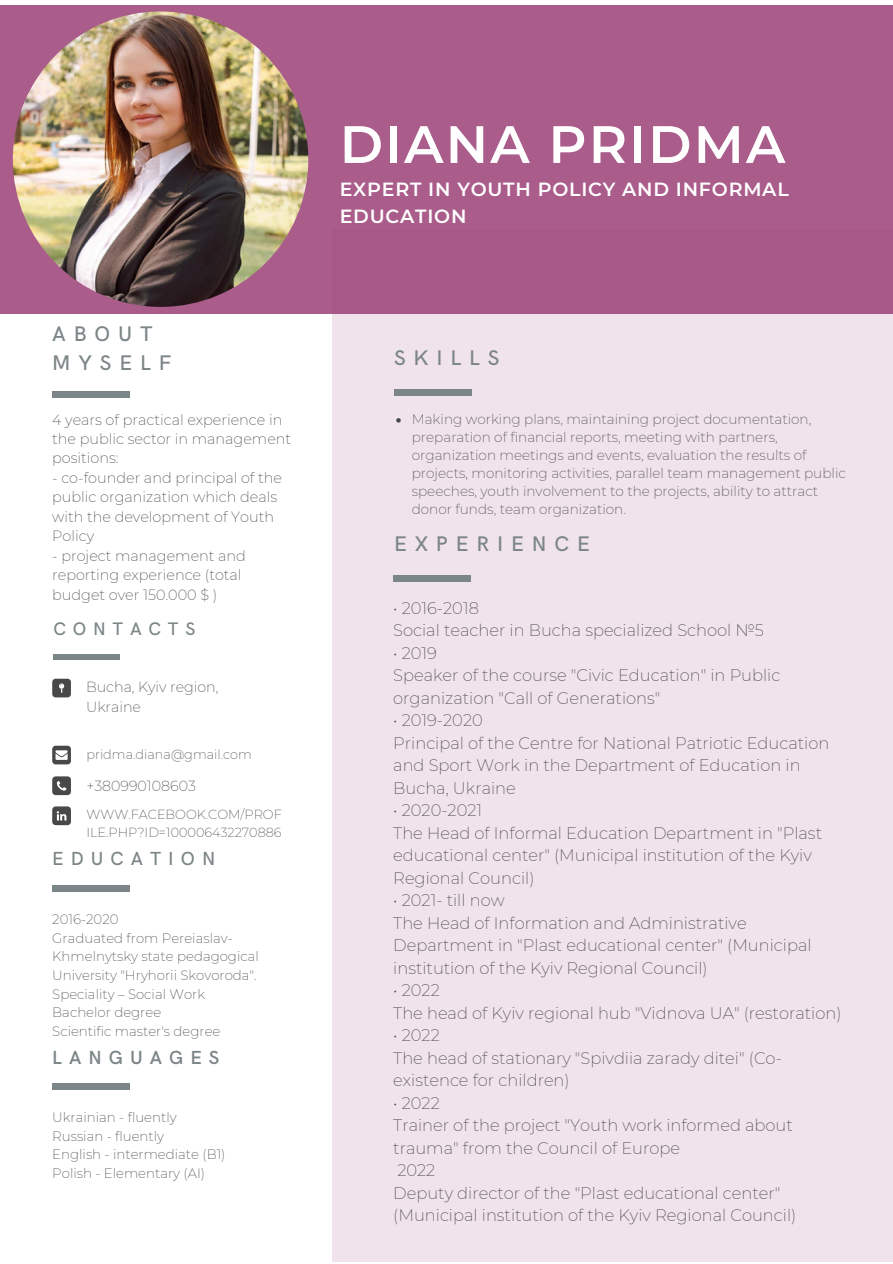
<style>
.page{position:relative;width:893px;height:1264px;background:#fff}
.page>*{position:absolute;margin:0;border:0;box-sizing:border-box;transform-origin:0 0}
.t1{font:600 52.5px "Montserrat";letter-spacing:.04em;color:#fff}
.t2{font:500 21.15px/29.5px "HK Grotesk";letter-spacing:.37em;color:#7c8587}
.t3{font:600 19.05px/26.5px "Montserrat";letter-spacing:.04em;color:#fff}
.t4{font:500 19.05px "HK Grotesk";letter-spacing:.37em;color:#7c8587}
.t5{font:600 19.05px "HK Grotesk";letter-spacing:.37em;color:#7c8587}
.t6{font:500 18.15px "HK Grotesk";letter-spacing:.37em;color:#7c8587}
.t7{font:200 16.35px/22.5px "Montserrat";color:#484848}
.t8{font:200 14.4px/19.5px "Montserrat";color:#484848}
.t9{font:200 14.25px/19.6px "Montserrat";color:#484848}
.t10{font:200 13.65px/18px "Montserrat";color:#484848}
.t11{font:200 13.35px/18.6px "Montserrat";color:#484848}
.t12{font:200 12.9px/17.4px "Montserrat";color:#484848}
</style>
<div class="page">
<div style="left:332px;top:230px;width:560px;height:1032px;background:#f0e3eb"></div>
<div style="left:0;top:5px;width:892px;height:308px;background:#aa5c8b"></div>
<img style="left:13px;top:11px;width:295px;height:296px;border-radius:50%">
<div style="left:52px;top:391px;width:78px;height:7px;background:#7c8587"></div>
<div style="left:52px;top:885px;width:78px;height:6px;background:#7c8587"></div>
<div style="left:53px;top:654px;width:67px;height:6px;background:#7c8587"></div>
<svg style="left:52px;top:678px;width:19px;height:19px"></svg>
<svg style="left:52px;top:745px;width:19px;height:19px"></svg>
<svg style="left:52px;top:776px;width:19px;height:19px"></svg>
<svg style="left:52px;top:806px;width:19px;height:19px"></svg>
<svg style="left:396px;top:418px;width:5px;height:4px"></svg>
<div style="left:394px;top:389px;width:77px;height:7px;background:#7c8587"></div>
<div style="left:393px;top:575px;width:78px;height:7px;background:#7c8587"></div>
<div style="left:52px;top:1083px;width:78px;height:6px;background:#7c8587"></div>
<p class="t2" style="left:52px;top:319px;width:120px">ABOUT<br>MYSELF</p>
<p class="t8" style="left:52px;top:409px;width:240px">4 years of practical experience in the public sector in management positions:</p>
<p class="t8" style="left:52px;top:468px;width:231px">- co-founder and principal of the public organization which deals with the development of Youth<br>Policy</p>
<p class="t8" style="left:52px;top:545px;width:195px">- project management and reporting experience (total budget over 150.000 $ )</p>
<p class="t6" style="left:53px;top:618px;width:143px">CONTACTS</p>
<p class="t9" style="left:86px;top:677px;width:134px">Bucha, Kyiv region,<br>Ukraine</p>
<p class="t12" style="left:86px;top:745px;width:167px">pridma.diana@gmail.com</p>
<p class="t9" style="left:86px;top:776px;width:111px">+380990108603</p>
<p class="t12" style="left:86px;top:805px;width:197px">WWW.FACEBOOK.COM/PROF<br>ILE.PHP?ID=100006432270886</p>
<p class="t4" style="left:52px;top:848px;width:165px">EDUCATION</p>
<p class="t11" style="left:52px;top:910px;width:208px">2016-2020<br>Graduated from Pereiaslav-<br>Khmelnytsky state pedagogical<br>University "Hryhorii Skovoroda".<br>Speciality – Social Work<br>Bachelor degree<br>Scientific master's degree</p>
<p class="t5" style="left:52px;top:1046px;width:169px">LANGUAGES</p>
<p class="t11" style="left:52px;top:1108px;width:175px">Ukrainian - fluently<br>Russian - fluently<br>English - intermediate (B1)<br>Polish - Elementary (AI)</p>
<h1 class="t1" style="left:340px;top:112px;width:447px">DIANA PRIDMA</h1>
<p class="t3" style="left:340px;top:176px;width:450px">EXPERT IN YOUTH POLICY AND INFORMAL<br>EDUCATION</p>
<p class="t2" style="left:394px;top:343px;width:107px">SKILLS</p>
<p class="t10" style="left:411px;top:410px;width:436px">Making working plans, maintaining project documentation, preparation of financial reports, meeting with partners, organization meetings and events, evaluation the results of projects, monitoring activities, parallel team management public speeches, youth involvement to the projects, ability to attract donor funds, team organization.</p>
<p class="t2" style="left:394px;top:530px;width:197px">EXPERIENCE</p>
<p class="t7" style="left:393px;top:596px;width:372px">• 2016-2018<br>Social teacher in Bucha specialized School №5</p>
<p class="t7" style="left:393px;top:641px;width:388px">• 2019<br>Speaker of the course "Civic Education" in Public organization "Call of Generations"</p>
<p class="t7" style="left:393px;top:709px;width:437px">• 2019-2020<br>Principal of the Centre for National Patriotic Education and Sport Work in the Department of Education in Bucha, Ukraine</p>
<p class="t7" style="left:393px;top:799px;width:430px">• 2020-2021<br>The Head of Informal Education Department in "Plast educational center" (Municipal institution of the Kyiv Regional Council)</p>
<p class="t7" style="left:393px;top:889px;width:420px">• 2021- till now<br>The Head of Information and Administrative Department in "Plast educational center" (Municipal institution of the Kyiv Regional Council)</p>
<p class="t7" style="left:393px;top:979px;width:449px">• 2022<br>The head of Kyiv regional hub "Vidnova UA" (restoration)</p>
<p class="t7" style="left:393px;top:1024px;width:390px">• 2022<br>The head of stationary "Spivdiia zarady ditei" (Co&shy;existence for children)</p>
<p class="t7" style="left:393px;top:1091px;width:404px">• 2022<br>Trainer of the project "Youth work informed about trauma" from the Council of Europe<br>2022<br>Deputy director of the "Plast educational center" (Municipal institution of the Kyiv Regional Council)</p>
</div>
